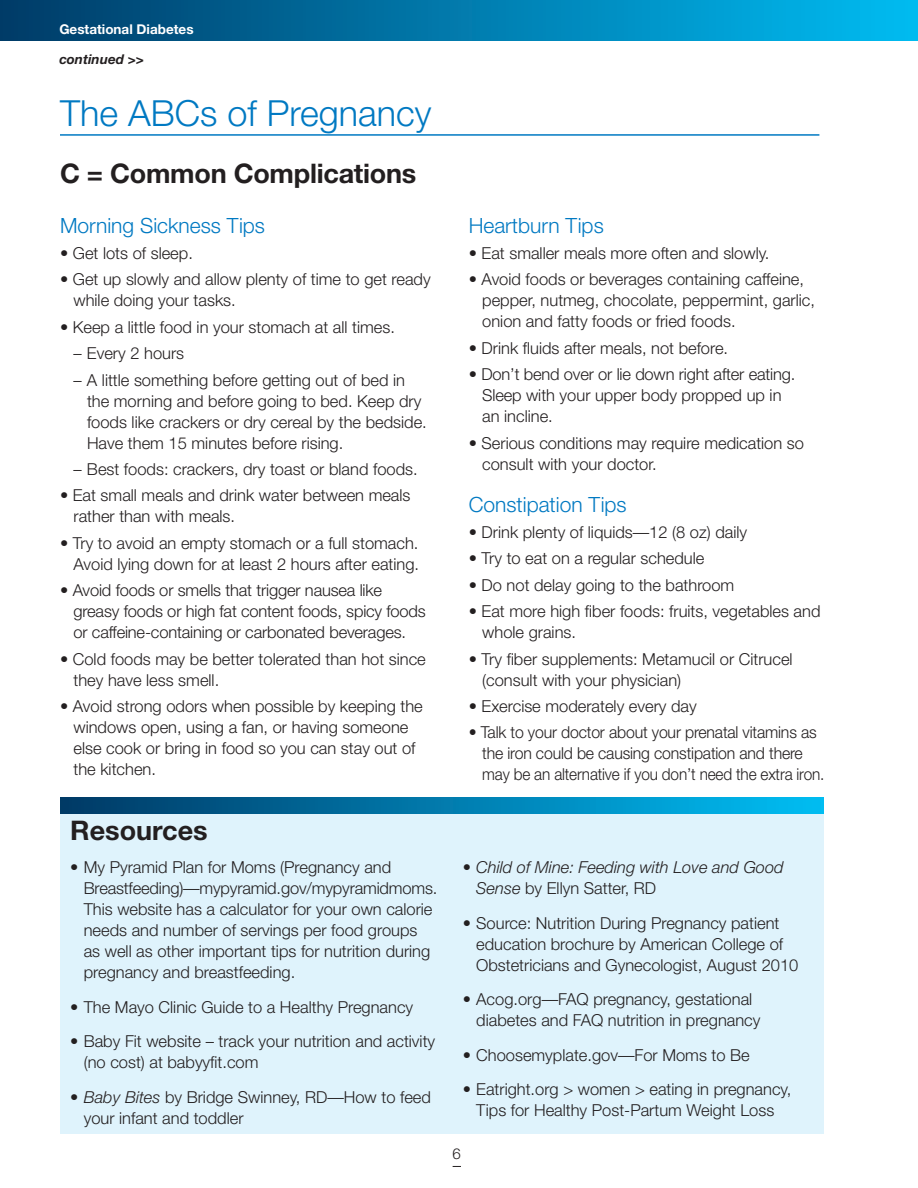
<style>
.page{position:relative;width:918px;height:1188px;background:#fff}
.page>*{position:absolute;margin:0;border:0;box-sizing:border-box;transform-origin:0 0}
.top_header{font:300 36px "Helvetica Neue";color:#0079c2}
.body_text_11_14_hel{font:700 27px "Helvetica Neue";letter-spacing:-.01em;color:#231f20}
.body_text_11_14_hel-2{font:300 21px "Helvetica Neue";color:#0079c2}
.body_text_11_14_hel-3{font:300 16.5px/21px "Helvetica Neue";color:#231f20}
.body_text_11_14_hel-4{font:300 16.5px/21px "Helvetica Neue";color:#231f20;scale:.96 1}
.body_text_11_14_hel-5{font:italic 300 16.5px/21px "Helvetica Neue";color:#231f20}
.t1{font:300 15px "Helvetica Neue";color:#231f20}
.t2{font:700 13.5px "Helvetica Neue";color:#fff}
.top_header-2{font:italic 700 13.5px "Helvetica Neue";color:#231f20}
.s1{font-style:italic}
.s2{font-style:normal}
</style>
<div class="page">
<div style="left:0;top:0;width:918px;height:40px;background:linear-gradient(to right,#003a67,#00bcf2)"></div>
<div style="left:60px;top:805px;width:764px;height:329px;background:#dff3fc"></div>
<hr style="left:60px;top:134px;width:759px;height:2px;background:#0079c2">
<div style="left:60px;top:797px;width:764px;height:17px;background:linear-gradient(to right,#003865,#00bef4)"></div>
<p class="t2" style="left:59px;top:21px;width:136px">Gestational Diabetes</p>
<p class="top_header-2" style="left:59px;top:50px;width:86px">continued &gt;&gt;</p>
<p class="top_header" style="left:60px;top:91px;width:373px">The ABCs of Pregnancy</p>
<p class="body_text_11_14_hel" style="left:60px;top:157px;width:358px">C = Common Complications</p>
<p class="body_text_11_14_hel-2" style="left:60px;top:212px;width:207px">Morning Sickness Tips</p>
<p class="body_text_11_14_hel-3" style="left:60px;top:242px;width:134px">• Get lots of sleep.</p>
<p class="body_text_11_14_hel-3" style="left:73px;top:269px;width:359px;text-indent:-13px">• Get up slowly and allow plenty of time to get ready while doing your tasks.</p>
<p class="body_text_11_14_hel-3" style="left:60px;top:316px;width:336px">• Keep a little food in your stomach at all times.</p>
<p class="body_text_11_14_hel-3" style="left:74px;top:342px;width:112px">– Every 2 hours</p>
<p class="body_text_11_14_hel-3" style="left:87px;top:369px;width:341px;text-indent:-14px">– A little something before getting out of bed in the morning and before going to bed. Keep dry foods like crackers or dry cereal by the bedside.<br>Have them 15 minutes before rising.</p>
<p class="body_text_11_14_hel-3" style="left:74px;top:458px;width:346px">– Best foods: crackers, dry toast or bland foods.</p>
<p class="body_text_11_14_hel-3" style="left:73px;top:485px;width:339px;text-indent:-13px">• Eat small meals and drink water between meals rather than with meals.</p>
<p class="body_text_11_14_hel-3" style="left:60px;top:532px;width:361px;text-align:right">• Try to avoid an empty stomach or a full stomach.<br>Avoid lying down for at least 2 hours after eating.</p>
<p class="body_text_11_14_hel-3" style="left:73px;top:580px;width:354px;text-indent:-13px">• Avoid foods or smells that trigger nausea like greasy foods or high fat content foods, spicy foods or caffeine-containing or carbonated beverages.</p>
<p class="body_text_11_14_hel-3" style="left:73px;top:648px;width:354px;text-indent:-13px">• Cold foods may be better tolerated than hot since they have less smell.</p>
<p class="body_text_11_14_hel-3" style="left:73px;top:695px;width:351px;text-indent:-13px">• Avoid strong odors when possible by keeping the windows open, using a fan, or having someone else cook or bring in food so you can stay out of the kitchen.</p>
<p class="body_text_11_14_hel" style="left:70px;top:814px;width:139px">Resources</p>
<p class="body_text_11_14_hel-3" style="left:84px;top:856px;width:355px;text-indent:-14px">• My Pyramid Plan for Moms (Pregnancy and Breastfeeding)—mypyramid.gov/mypyramidmoms.<br>This website has a calculator for your own calorie needs and number of servings per food groups as well as other important tips for nutrition during pregnancy and breastfeeding.</p>
<p class="body_text_11_14_hel-3" style="left:70px;top:996px;width:345px">• The Mayo Clinic Guide to a Healthy Pregnancy</p>
<p class="body_text_11_14_hel-3" style="left:84px;top:1030px;width:353px;text-indent:-14px">• Baby Fit website – track your nutrition and activity (no cost) at babyyfit.com</p>
<p class="body_text_11_14_hel-3" style="left:84px;top:1086px;width:349px;text-indent:-14px">• <span class="s1">Baby Bites</span> by Bridge Swinney, RD—How to feed your infant and toddler</p>
<p class="body_text_11_14_hel-2" style="left:469px;top:212px;width:137px">Heartburn Tips</p>
<p class="body_text_11_14_hel-3" style="left:469px;top:242px;width:302px">• Eat smaller meals more often and slowly.</p>
<p class="body_text_11_14_hel-3" style="left:482px;top:269px;width:334px;text-indent:-13px">• Avoid foods or beverages containing caffeine, pepper, nutmeg, chocolate, peppermint, garlic, onion and fatty foods or fried foods.</p>
<p class="body_text_11_14_hel-3" style="left:469px;top:337px;width:261px">• Drink fluids after meals, not before.</p>
<p class="body_text_11_14_hel-3" style="left:482px;top:364px;width:315px;text-indent:-13px">• Don’t bend over or lie down right after eating.<br>Sleep with your upper body propped up in an incline.</p>
<p class="body_text_11_14_hel-3" style="left:482px;top:432px;width:323px;text-indent:-13px">• Serious conditions may require medication so consult with your doctor.</p>
<p class="body_text_11_14_hel-2" style="left:469px;top:491px;width:160px">Constipation Tips</p>
<p class="body_text_11_14_hel-3" style="left:469px;top:521px;width:280px">• Drink plenty of liquids—12 (8 oz) daily</p>
<p class="body_text_11_14_hel-3" style="left:469px;top:548px;width:237px">• Try to eat on a regular schedule</p>
<p class="body_text_11_14_hel-3" style="left:469px;top:574px;width:267px">• Do not delay going to the bathroom</p>
<p class="body_text_11_14_hel-3" style="left:482px;top:600px;width:340px;text-indent:-13px">• Eat more high fiber foods: fruits, vegetables and whole grains.</p>
<p class="body_text_11_14_hel-3" style="left:482px;top:648px;width:312px;text-indent:-13px">• Try fiber supplements: Metamucil or Citrucel (consult with your physician)</p>
<p class="body_text_11_14_hel-3" style="left:469px;top:695px;width:230px">• Exercise moderately every day</p>
<p class="body_text_11_14_hel-4" style="left:482px;top:722px;width:358px;text-indent:-13px">• Talk to your doctor about your prenatal vitamins as the iron could be causing constipation and there may be an alternative if you don’t need the extra iron.</p>
<p class="body_text_11_14_hel-5" style="left:476px;top:856px;width:309px;text-indent:-14px"><span class="s2">•</span> Child of Mine: Feeding with Love and Good<br>Sense <span class="s2">by Ellyn Satter, RD</span></p>
<p class="body_text_11_14_hel-3" style="left:476px;top:912px;width:324px;text-indent:-13px">• Source: Nutrition During Pregnancy patient education brochure by American College of<br>Obstetricians and Gynecologist, August 2010</p>
<p class="body_text_11_14_hel-3" style="left:476px;top:988px;width:286px;text-indent:-13px">• Acog.org—FAQ pregnancy, gestational diabetes and FAQ nutrition in pregnancy</p>
<p class="body_text_11_14_hel-3" style="left:463px;top:1044px;width:289px">• Choosemyplate.gov—For Moms to Be</p>
<p class="body_text_11_14_hel-3" style="left:463px;top:1078px;width:330px;text-align:center">• Eatright.org &gt; women &gt; eating in pregnancy,<br>Tips for Healthy Post-Partum Weight Loss</p>
<p class="t1" style="left:453px;top:1145px;width:10px">6</p>
</div>
